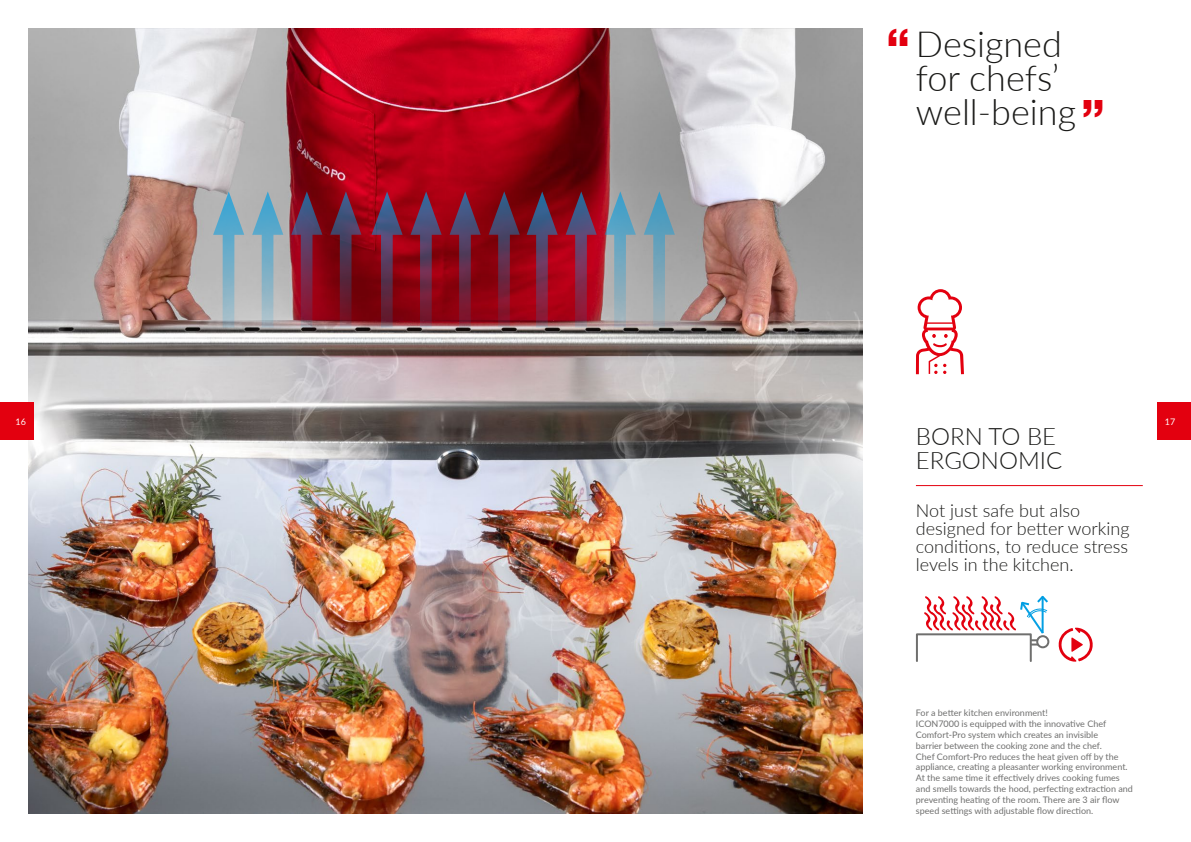
<style>
.page{position:relative;width:1191px;height:842px;background:#fff}
.page>*{position:absolute;margin:0;border:0;box-sizing:border-box;transform-origin:0 0}
.t1{font:800 48px "Helvetica Neue LT Std";color:#e3000f}
.t2{font:300 36px/34px "Lato";color:#1a1a18}
.t3{font:300 24px/24px "Lato";color:#1a1a18}
.t4{font:300 18px/18px "Lato";color:#1a1a18}
.t5{font:9px/10.8px "Lato";color:#6f6f6e}
.t6{font:9px "Lato";color:#fff}
.s1{font-family:"Helvetica Neue LT Std";font-weight:800;font-size:48px;color:#e3000f}
</style>
<div class="page">
<svg style="left:1031px;top:639px;width:6px;height:6px"></svg>
<div style="left:1036px;top:635px;width:13px;height:13px;border:2px solid #6f6f6e;border-radius:50%"></div>
<div style="left:916px;top:633px;width:115px;height:29px;background:#fff;border:2px solid #6f6f6e"></div>
<svg style="left:923px;top:595px;width:125px;height:39px"></svg>
<img style="left:28px;top:28px;width:834px;height:786px">
<img style="left:158px;top:133px;width:158px;height:259px">
<svg style="left:316px;top:133px;width:155px;height:259px;background:#953645"></svg>
<img style="left:471px;top:133px;width:259px;height:259px">
<svg style="left:916px;top:289px;width:48px;height:85px"></svg>
<hr style="left:916px;top:485px;width:226px;height:1px;background:#e3000f">
<svg style="left:1058px;top:628px;width:35px;height:34px"></svg>
<div style="left:0;top:402px;width:34px;height:38px;background:#e3000f"></div>
<div style="left:1156px;top:402px;width:35px;height:38px;background:#e3000f"></div>
<h2 class="t2" style="left:916px;top:26px;width:162px;text-indent:-30px"><span class="s1">“</span> Designed for chefs’ well-being</h2>
<h1 class="t1" style="left:1105px;top:129px;width:25px;rotate:-180deg">“</h1>
<p class="t6" style="left:16px;top:415px;width:12px">16</p>
<p class="t6" style="left:1165px;top:415px;width:12px">17</p>
<h3 class="t3" style="left:916px;top:423px;width:148px">BORN TO BE<br>ERGONOMIC</h3>
<h3 class="t4" style="left:916px;top:501px;width:215px">Not just safe but also designed for better working conditions, to reduce stress levels in the kitchen.</h3>
<p class="t5" style="left:916px;top:707px;width:218px">For a better kitchen environment!<br>ICON7000 is equipped with the innovative Chef Comfort-Pro system which creates an invisible<br>barrier between the cooking zone and the chef.<br>Chef Comfort-Pro reduces the heat given off by the appliance, creating a pleasanter working environment.<br>At the same time it effectively drives cooking fumes and smells towards the hood, perfecting extraction and preventing heating of the room. There are 3 air flow speed settings with adjustable flow direction.</p>
</div>
